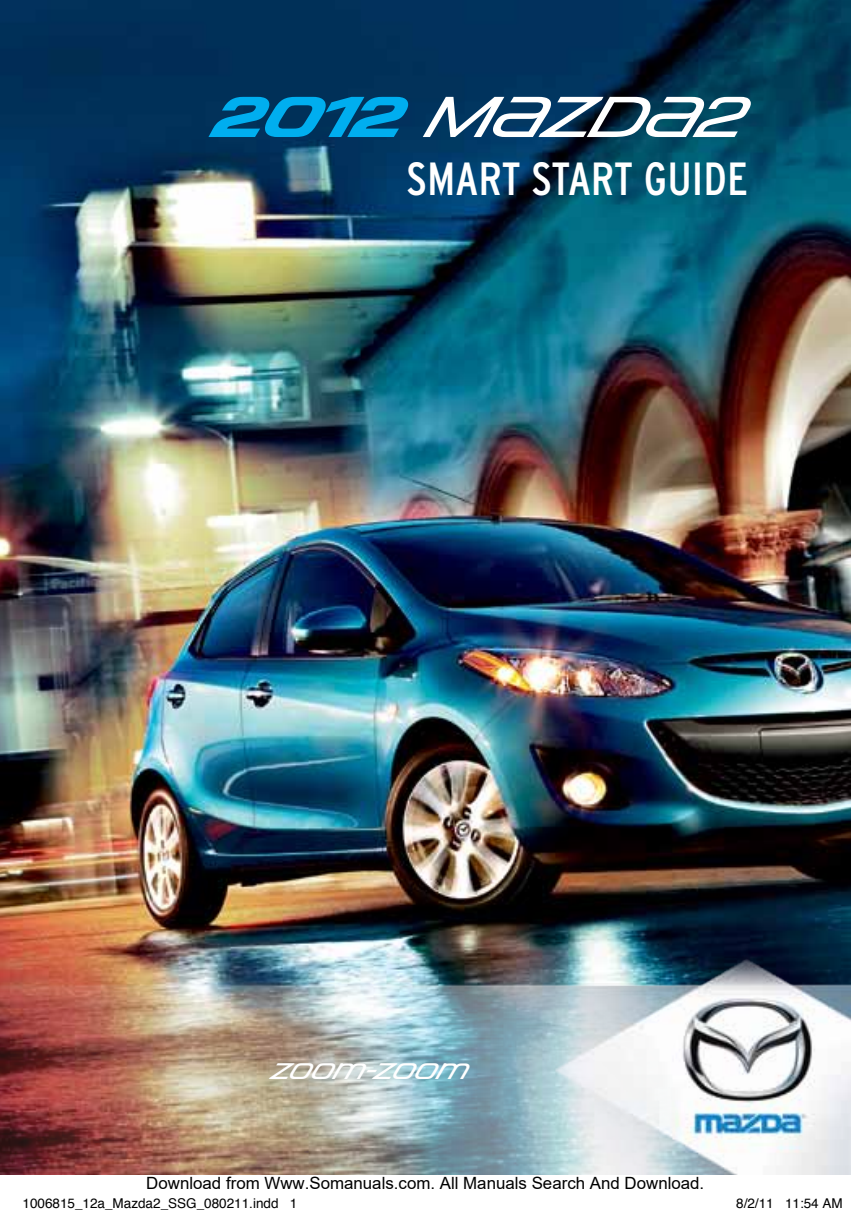
<style>
.page{position:relative;width:851px;height:1215px;background:#fff}
.page>*{position:absolute;margin:0;border:0;box-sizing:border-box;transform-origin:0 0}
.t1{font:57.38px "Mazda";color:#fff}
.t2{font:condensed 46.35px "Interstate";color:#fff}
.t3{font:22.72px "Mazda";color:#fff}
.t4{font:22.5px "Mazda";color:#fff}
.t5{font:16.88px "Arial";color:#000}
.t6{font:13.5px "Helvetica";color:#000}
.s1{font-weight:700;color:#00aeef}
</style>
<div class="page">
<img style="left:0;top:0;width:850px;height:948px">
<img style="left:0;top:948px;width:850px;height:226px">
<h1 class="t1" style="left:216px;top:85px;width:533px"><span class="s1">2012</span> M{ZD{2</h1>
<h2 class="t2" style="left:406px;top:152px;width:343px">SMART START GUIDE</h2>
<h3 class="t4" style="left:273px;top:1058px;width:197px">ZOO}-ZOO}</h3>
<h3 class="t3" style="left:270px;top:1059px;width:64px">ZOO</h3>
<h3 class="t3" style="left:375px;top:1059px;width:42px">ZO</h3>
<p class="t5" style="left:146px;top:1174px;width:559px">Download from Www.Somanuals.com. All Manuals Search And Download.</p>
<p class="t6" style="left:22px;top:1193px;width:276px">1006815_12a_Mazda2_SSG_080211.indd 1</p>
<p class="t6" style="left:736px;top:1193px;width:108px">8/2/11 11:54 AM</p>
</div>
